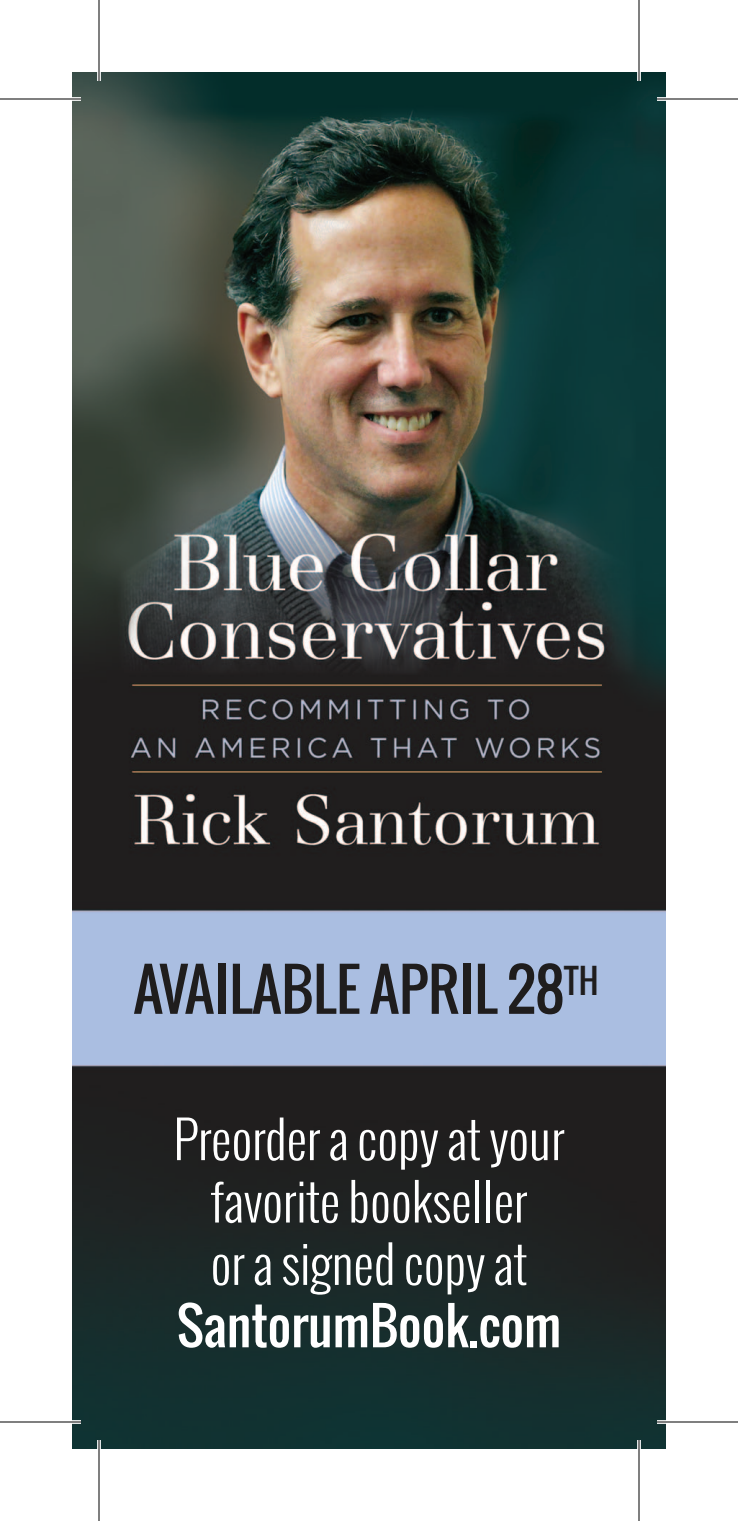
<style>
.page{position:relative;width:738px;height:1521px;background:#fff}
.page>*{position:absolute;margin:0;border:0;box-sizing:border-box;transform-origin:0 0}
.t1{font:57.3px "Oswald";color:#1f1d1d}
.t2{font:300 50.7px/62.4px "Oswald";color:#fff;text-align:center}
.t3{font:50.7px "Oswald";color:#fff}
</style>
<div class="page">
<img style="left:72px;top:72px;width:594px;height:1377px">
<hr style="left:0;top:97px;width:81px;height:4px;background:#fff">
<hr style="left:657px;top:97px;width:81px;height:4px;background:#fff">
<hr style="left:0;top:1420px;width:81px;height:4px;background:#fff">
<hr style="left:657px;top:1420px;width:81px;height:4px;background:#fff">
<hr style="left:97px;top:0;width:4px;height:81px;background:#fff">
<hr style="left:97px;top:1440px;width:4px;height:81px;background:#fff">
<hr style="left:637px;top:0;width:4px;height:81px;background:#fff">
<hr style="left:637px;top:1440px;width:4px;height:81px;background:#fff">
<hr style="left:0;top:98px;width:81px;height:2px;background:#000">
<hr style="left:657px;top:98px;width:81px;height:2px;background:#000">
<hr style="left:0;top:1421px;width:81px;height:2px;background:#000">
<hr style="left:657px;top:1421px;width:81px;height:2px;background:#000">
<hr style="left:98px;top:0;width:2px;height:81px;background:#000">
<hr style="left:98px;top:1440px;width:2px;height:81px;background:#000">
<hr style="left:638px;top:0;width:2px;height:81px;background:#000">
<hr style="left:638px;top:1440px;width:2px;height:81px;background:#000">
<p class="t1" style="left:134px;top:946px;width:466px">AVAILABLE APRIL 28<sup>TH</sup></p>
<p class="t2" style="left:173px;top:1108px;width:393px">Preorder a copy at your favorite bookseller<br>or a signed copy at</p>
<p class="t3" style="left:177px;top:1287px;width:386px">SantorumBook.com</p>
</div>
